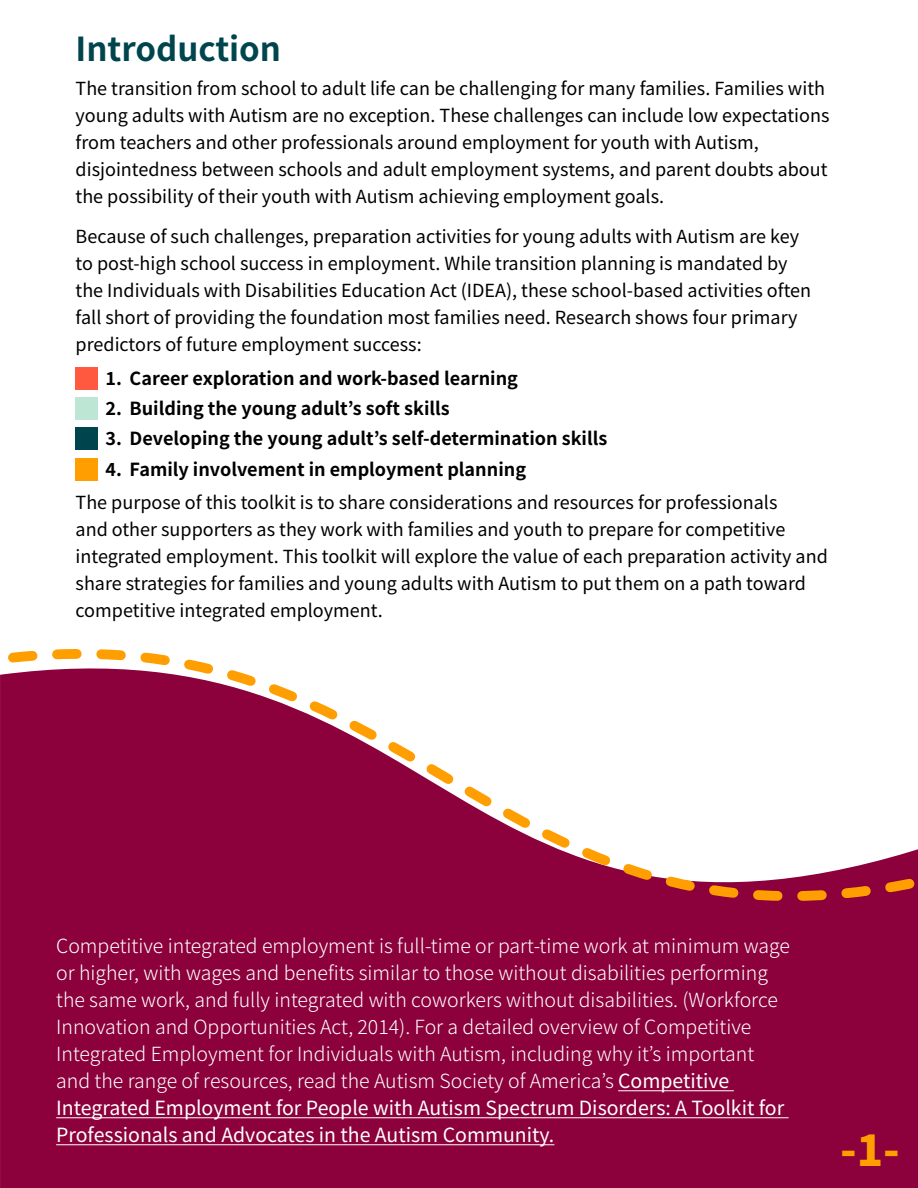
<style>
.page{position:relative;width:918px;height:1188px;background:#fff}
.page>*{position:absolute;margin:0;border:0;box-sizing:border-box;transform-origin:0 0}
.t1{font:900 43.5px "Noto Sans JP";color:#ff9e00}
.t2{font:700 33px "Noto Sans JP";color:#00454d}
.t3{font:300 19.5px/27px "Noto Sans JP";color:#fff}
.t4{font:18px/27px "Noto Sans JP";color:#000}
.t5{font:700 18px "Noto Sans JP";color:#000}
.s1{font-weight:400}
</style>
<div class="page">
<div style="left:0;top:673px;width:918px;height:515px;background:#8c003b"></div>
<div style="left:76px;top:367px;width:22px;height:22px;background:#ff5940"></div>
<div style="left:76px;top:398px;width:22px;height:22px;background:#bde6d4"></div>
<div style="left:76px;top:428px;width:22px;height:22px;background:#00454d"></div>
<div style="left:76px;top:458px;width:22px;height:22px;background:#ff9e00"></div>
<svg style="left:8px;top:649px;width:910px;height:252px"></svg>
<hr style="left:618px;top:1090px;width:116px;height:1px;background:#fff">
<hr style="left:56px;top:1117px;width:733px;height:1px;background:#fff">
<hr style="left:56px;top:1144px;width:498px;height:1px;background:#fff">
<h2 class="t2" style="left:76px;top:30px;width:207px">Introduction</h2>
<p class="t4" style="left:76px;top:75px;width:755px">The transition from school to adult life can be challenging for many families. Families with young adults with Autism are no exception. These challenges can include low expectations from teachers and other professionals around employment for youth with Autism, disjointedness between schools and adult employment systems, and parent doubts about the possibility of their youth with Autism achieving employment goals.</p>
<p class="t4" style="left:76px;top:223px;width:737px">Because of such challenges, preparation activities for young adults with Autism are key to post-high school success in employment. While transition planning is mandated by the Individuals with Disabilities Education Act (IDEA), these school-based activities often fall short of providing the foundation most families need. Research shows four primary predictors of future employment success:</p>
<p class="t5" style="left:106px;top:368px;width:414px">1. Career exploration and work-based learning</p>
<p class="t5" style="left:106px;top:398px;width:346px">2. Building the young adult’s soft skills</p>
<p class="t5" style="left:106px;top:429px;width:503px">3. Developing the young adult’s self-determination skills</p>
<p class="t5" style="left:106px;top:459px;width:422px">4. Family involvement in employment planning</p>
<p class="t4" style="left:76px;top:490px;width:754px">The purpose of this toolkit is to share considerations and resources for professionals<br>and other supporters as they work with families and youth to prepare for competitive integrated employment. This toolkit will explore the value of each preparation activity and share strategies for families and young adults with Autism to put them on a path toward competitive integrated employment.</p>
<p class="t3" style="left:56px;top:933px;width:735px">Competitive integrated employment is full-time or part-time work at minimum wage or higher, with wages and benefits similar to those without disabilities performing the same work, and fully integrated with coworkers without disabilities. (Workforce Innovation and Opportunities Act, 2014). For a detailed overview of Competitive Integrated Employment for Individuals with Autism, including why it’s important and the range of resources, read the Autism Society of America’s <span class="s1">Competitive Integrated Employment for People with Autism Spectrum Disorders: A Toolkit for Professionals and Advocates in the Autism Community.</span></p>
<h1 class="t1" style="left:840px;top:1125px;width:61px">-1-</h1>
</div>
